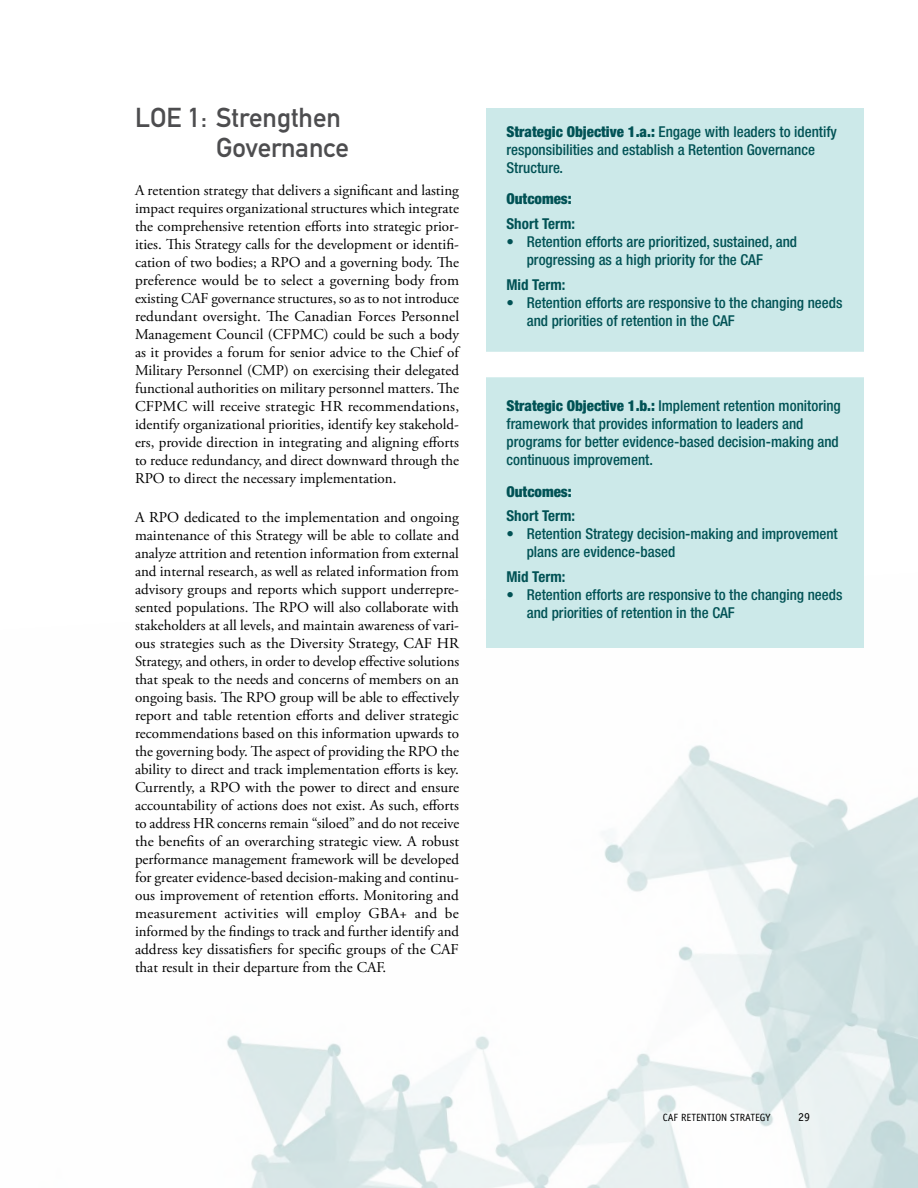
<style>
.page{position:relative;width:918px;height:1188px;background:#fff}
.page>*{position:absolute;margin:0;border:0;box-sizing:border-box;transform-origin:0 0}
.H3_LOE{font:27px/30px "DIN Mittelschrift Std";color:#4d4d4f;text-align:right}
.body{font:15px/18px "Adobe Garamond Pro";color:#000;text-align:justify}
.Stategic_Objective_l{font:500 condensed 15px/18px "Helvetica Neue LT Std";color:#015255}
.Stategic_Objective{font:500 condensed 15px/18px "Helvetica Neue LT Std";color:#015255}
.SO_-term{font:700 condensed 15px "Helvetica Neue LT Std";color:#015255}
.SO_Outcome{font:900 condensed 15px "Helvetica Neue LT Std";color:#015255}
.t1{font:12px "Officina Sans Std";color:#000}
.t2{font:10.5px "Officina Sans Std";color:#000}
.s1{font-weight:900}
</style>
<div class="page">
<img style="left:227px;top:745px;width:691px;height:443px">
<div style="left:486px;top:108px;width:378px;height:540px;background:#cce9e9"></div>
<div style="left:480px;top:352px;width:390px;height:25px;background:#fff"></div>
<p class="H3_LOE" style="left:135px;top:103px;width:216px">LOE 1: Strengthen<br>Governance</p>
<p class="body" style="left:135px;top:182px;width:326px">A retention strategy that delivers a significant and lasting impact requires organizational structures which integrate the comprehensive retention efforts into strategic prior&shy;ities. This Strategy calls for the development or identifi&shy;cation of two bodies; a RPO and a governing body. The preference would be to select a governing body from existing CAF governance structures, so as to not introduce redundant oversight. The Canadian Forces Personnel Management Council (CFPMC) could be such a body as it provides a forum for senior advice to the Chief of Military Personnel (CMP) on exercising their delegated functional authorities on military personnel matters. The CFPMC will receive strategic HR recommendations, identify organizational priorities, identify key stakehold&shy;ers, provide direction in integrating and aligning efforts to reduce redundancy, and direct downward through the RPO to direct the necessary implementation.</p>
<p class="body" style="left:135px;top:509px;width:326px">A RPO dedicated to the implementation and ongoing maintenance of this Strategy will be able to collate and analyze attrition and retention information from external and internal research, as well as related information from advisory groups and reports which support underrepre&shy;sented populations. The RPO will also collaborate with stakeholders at all levels, and maintain awareness of vari&shy;ous strategies such as the Diversity Strategy, CAF HR Strategy, and others, in order to develop effective solutions that speak to the needs and concerns of members on an ongoing basis. The RPO group will be able to effectively report and table retention efforts and deliver strategic recommendations based on this information upwards to the governing body. The aspect of providing the RPO the ability to direct and track implementation efforts is key.<br>Currently, a RPO with the power to direct and ensure accountability of actions does not exist. As such, efforts to address HR concerns remain “siloed” and do not receive the benefits of an overarching strategic view. A robust performance management framework will be developed for greater evidence-based decision-making and continu&shy;ous improvement of retention efforts. Monitoring and measurement activities will employ GBA+ and be informed by the findings to track and further identify and address key dissatisfiers for specific groups of the CAF that result in their departure from the CAF.</p>
<p class="Stategic_Objective" style="left:507px;top:122px;width:332px"><span class="s1">Strategic Objective 1.a.:</span> Engage with leaders to identify responsibilities and establish a Retention Governance<br>Structure.</p>
<p class="SO_Outcome" style="left:507px;top:189px;width:67px">Outcomes:</p>
<p class="SO_-term" style="left:507px;top:214px;width:70px">Short Term:</p>
<p class="Stategic_Objective_l" style="left:527px;top:232px;width:272px;text-indent:-20px">• Retention efforts are prioritized, sustained, and progressing as a high priority for the CAF</p>
<p class="SO_-term" style="left:507px;top:275px;width:60px">Mid Term:</p>
<p class="Stategic_Objective_l" style="left:527px;top:293px;width:317px;text-indent:-20px">• Retention efforts are responsive to the changing needs and priorities of retention in the CAF</p>
<p class="Stategic_Objective_l" style="left:507px;top:397px;width:336px"><span class="s1">Strategic Objective 1.b.:</span> Implement retention monitoring framework that provides information to leaders and programs for better evidence-based decision-making and continuous improvement.</p>
<p class="SO_Outcome" style="left:507px;top:482px;width:67px">Outcomes:</p>
<p class="SO_-term" style="left:507px;top:507px;width:70px">Short Term:</p>
<p class="Stategic_Objective_l" style="left:527px;top:525px;width:313px;text-indent:-20px">• Retention Strategy decision-making and improvement plans are evidence-based</p>
<p class="SO_-term" style="left:507px;top:568px;width:60px">Mid Term:</p>
<p class="Stategic_Objective_l" style="left:527px;top:586px;width:317px;text-indent:-20px">• Retention efforts are responsive to the changing needs and priorities of retention in the CAF</p>
<p class="t2" style="left:663px;top:1111px;width:109px">CAF RETENTION STRATEGY</p>
<p class="t1" style="left:798px;top:1109px;width:13px">29</p>
</div>
